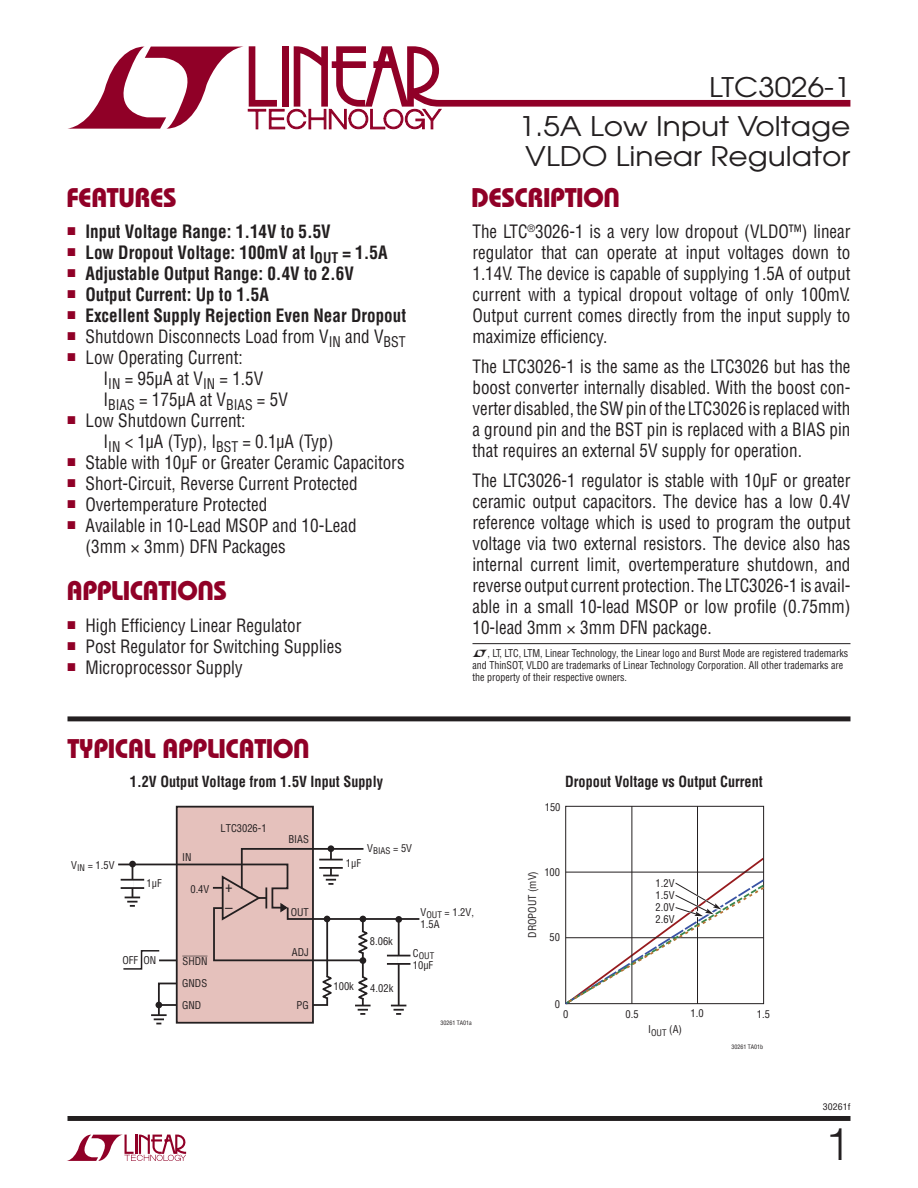
<style>
.page{position:relative;width:918px;height:1188px;background:#fff}
.page>*{position:absolute;margin:0;border:0;box-sizing:border-box;transform-origin:0 0}
.t1{font:300 45px "Helvetica";color:#231f20}
.t2{font:27px "Linear Bauhaus";letter-spacing:-.02em;color:#900027}
.t3{font:27px/30px "Avant Garde";color:#231f20;scale:1.1 1}
.t4{font:18px/21px "Linear Helv Cond";color:#231f20;text-align:justify;scale:.95 1}
.t5{font:700 18px "Linear Helv Cond";color:#231f20;scale:.95 1}
.t6{font:700 15px "Linear Helv Cond";color:#231f20;scale:.95 1}
.t7{font:15px/21.1px "Linear Helv Cond";color:#231f20}
.t8{font:10.5px/12px "Linear Helv Cond";color:#231f20;scale:.95 1}
.t9{font:10.5px/12px "Linear Helv Cond";color:#231f20}
.t10{font:10.5px "Linear Helv Cond Ovr";color:#231f20}
.t11{font:9px "Linear Helv Cond";color:#231f20;scale:1.1 1}
.t12{font:9px "Linear Helv Cond";color:#231f20}
.t13{font:6px "Linear Helv Cond";color:#231f20}
</style>
<div class="page">
<svg style="left:67px;top:1135px;width:119px;height:26px"></svg>
<div style="left:68px;top:1116px;width:782px;height:5px;background:#231f20"></div>
<svg style="left:68px;top:46px;width:782px;height:83px"></svg>
<div style="left:68px;top:716px;width:782px;height:5px;background:#231f20"></div>
<div style="left:177px;top:807px;width:136px;height:216px;background:#e5c1bc"></div>
<div style="left:176px;top:806px;width:138px;height:218px;border:2px solid #231f20"></div>
<hr style="left:157px;top:1015px;width:4px;height:10px;background:#9a9898">
<div style="left:328px;top:845px;width:6px;height:7px;background:#231f20;border-radius:50%"></div>
<svg style="left:118px;top:847px;width:302px;height:177px"></svg>
<hr style="left:697px;top:806px;width:1px;height:198px;background:#231f20">
<hr style="left:632px;top:806px;width:1px;height:198px;background:#231f20">
<svg style="left:565px;top:856px;width:200px;height:149px"></svg>
<hr style="left:472px;top:643px;width:378px;height:1px;background:#231f20">
<h2 class="t3" style="left:709px;top:75px;width:130px">LTC3026-1</h2>
<h2 class="t2" style="left:67px;top:188px;width:112px">FEATURES</h2>
<p class="t5" style="left:68px;top:225px;width:279px"><sup>■</sup> Input Voltage Range: 1.14V to 5.5V</p>
<p class="t5" style="left:68px;top:246px;width:338px"><sup>■</sup> Low Dropout Voltage: 100mV at I<sub>OUT</sub> = 1.5A</p>
<p class="t5" style="left:68px;top:267px;width:303px"><sup>■</sup> Adjustable Output Range: 0.4V to 2.6V</p>
<p class="t5" style="left:68px;top:288px;width:213px"><sup>■</sup> Output Current: Up to 1.5A</p>
<p class="t5" style="left:68px;top:309px;width:358px"><sup>■</sup> Excellent Supply Rejection Even Near Dropout</p>
<p class="t4" style="left:68px;top:329px;width:357px"><sup>■</sup> Shutdown Disconnects Load from V<sub>IN</sub> and V<sub>BST</sub></p>
<p class="t4" style="left:103px;top:350px;width:196px;text-align:left;text-indent:-36px"><sup>■</sup> Low Operating Current:<br>I<sub>IN</sub> = 95μA at V<sub>IN</sub> = 1.5V<br>I<sub>BIAS</sub> = 175μA at V<sub>BIAS</sub> = 5V</p>
<p class="t4" style="left:103px;top:413px;width:244px;text-indent:-36px"><sup>■</sup> Low Shutdown Current:<br>I<sub>IN</sub> &lt; 1μA (Typ), I<sub>BST</sub> = 0.1μA (Typ)</p>
<p class="t4" style="left:68px;top:455px;width:356px"><sup>■</sup> Stable with 10μF or Greater Ceramic Capacitors</p>
<p class="t4" style="left:68px;top:476px;width:307px"><sup>■</sup> Short-Circuit, Reverse Current Protected</p>
<p class="t4" style="left:68px;top:497px;width:212px"><sup>■</sup> Overtemperature Protected</p>
<p class="t4" style="left:85px;top:518px;width:287px;text-indent:-18px"><sup>■</sup> Available in 10-Lead MSOP and 10-Lead (3mm 3mm) DFN Packages</p>
<h2 class="t2" style="left:66px;top:580px;width:162px">APPLICATIONS</h2>
<p class="t4" style="left:68px;top:617px;width:248px"><sup>■</sup> High Efficiency Linear Regulator</p>
<p class="t4" style="left:68px;top:638px;width:290px"><sup>■</sup> Post Regulator for Switching Supplies</p>
<p class="t4" style="left:68px;top:659px;width:186px"><sup>■</sup> Microprocessor Supply</p>
<h2 class="t2" style="left:68px;top:739px;width:244px">TYPICAL APPLICATION</h2>
<p class="t6" style="left:130px;top:776px;width:268px">1.2V Output Voltage from 1.5V Input Supply</p>
<p class="t9" style="left:221px;top:823px;width:48px">LTC3026-1</p>
<h2 class="t3" style="left:519px;top:114px;width:303px">1.5A Low Input Voltage<br>VLDO Linear Regulator</h2>
<h2 class="t2" style="left:471px;top:188px;width:151px">DESCRIPTION</h2>
<p class="t4" style="left:472px;top:224px;width:399px">The LTC<sup>®</sup>3026-1 is a very low dropout (VLDO™) linear regulator that can operate at input voltages down to 1.14V. The device is capable of supplying 1.5A of output current with a typical dropout voltage of only 100mV.<br>Output current comes directly from the input supply to maximize efficiency.</p>
<p class="t4" style="left:473px;top:359px;width:399px">The LTC3026-1 is the same as the LTC3026 but has the boost converter internally disabled. With the boost con&shy;verter disabled, the SW pin of the LTC3026 is replaced with a ground pin and the BST pin is replaced with a BIAS pin that requires an external 5V supply for operation.</p>
<p class="t4" style="left:473px;top:473px;width:399px">The LTC3026-1 regulator is stable with 10μF or greater ceramic output capacitors. The device has a low 0.4V reference voltage which is used to program the output voltage via two external resistors. The device also has internal current limit, overtemperature shutdown, and reverse output current protection. The LTC3026-1 is avail&shy;able in a small 10-lead MSOP or low profile (0.75mm)<br>10-lead 3mm 3mm DFN package.</p>
<p class="t8" style="left:472px;top:648px;width:397px;text-indent:15px">, LT, LTC, LTM, Linear Technology, the Linear logo and Burst Mode are registered trademarks and ThinSOT, VLDO are trademarks of Linear Technology Corporation. All other trademarks are the property of their respective owners.</p>
<p class="t6" style="left:565px;top:776px;width:210px">Dropout Voltage vs Output Current</p>
<p class="t9" style="left:545px;top:802px;width:17px">150</p>
<p class="t9" style="left:71px;top:860px;width:45px">V<sub>IN</sub> = 1.5V</p>
<p class="t9" style="left:147px;top:878px;width:17px">1μF</p>
<p class="t9" style="left:123px;top:956px;width:35px">OFF ON</p>
<p class="t9" style="left:182px;top:853px;width:11px">IN</p>
<p class="t9" style="left:190px;top:884px;width:20px">0.4V</p>
<p class="t7" style="left:225px;top:878px;width:9px">+ –</p>
<p class="t10" style="left:183px;top:955px;width:27px">SHDN</p>
<p class="t9" style="left:182px;top:979px;width:27px">GNDS</p>
<p class="t9" style="left:182px;top:1000px;width:21px">GND</p>
<p class="t9" style="left:288px;top:834px;width:22px">BIAS</p>
<p class="t9" style="left:367px;top:844px;width:46px">V<sub>BIAS</sub> = 5V</p>
<p class="t9" style="left:291px;top:908px;width:20px">OUT</p>
<p class="t9" style="left:292px;top:948px;width:18px">ADJ</p>
<p class="t9" style="left:346px;top:859px;width:17px">1μF</p>
<p class="t9" style="left:334px;top:982px;width:22px">100k</p>
<p class="t9" style="left:370px;top:937px;width:25px">8.06k</p>
<p class="t9" style="left:370px;top:984px;width:25px">4.02k</p>
<p class="t9" style="left:421px;top:907px;width:55px">V<sub>OUT</sub> = 1.2V,<br>1.5A</p>
<p class="t12" style="left:413px;top:952px;width:23px"><sup>C</sup>OUT</p>
<p class="t9" style="left:413px;top:960px;width:22px">10μF</p>
<p class="t9" style="left:544px;top:867px;width:17px">100</p>
<p class="t9" style="left:528px;top:938px;width:68px;rotate:-90deg">DROPOUT (mV)</p>
<p class="t9" style="left:550px;top:933px;width:12px">50</p>
<p class="t9" style="left:297px;top:1000px;width:14px">PG</p>
<p class="t9" style="left:555px;top:999px;width:7px">0</p>
<p class="t9" style="left:563px;top:1009px;width:7px">0</p>
<p class="t13" style="left:440px;top:1021px;width:33px">30261 TA01a</p>
<p class="t9" style="left:656px;top:879px;width:20px;text-align:justify">1.2V 1.5V 2.0V 2.6V</p>
<p class="t9" style="left:626px;top:1010px;width:15px">0.5</p>
<p class="t9" style="left:691px;top:1009px;width:15px">1.0</p>
<p class="t9" style="left:757px;top:1009px;width:15px">1.5</p>
<p class="t9" style="left:648px;top:1025px;width:35px">I<sub>OUT</sub> (A)</p>
<p class="t13" style="left:731px;top:1045px;width:33px">30261 TA01b</p>
<p class="t11" style="left:823px;top:1104px;width:26px">30261f</p>
<h1 class="t1" style="left:825px;top:1126px;width:27px">1</h1>
</div>
